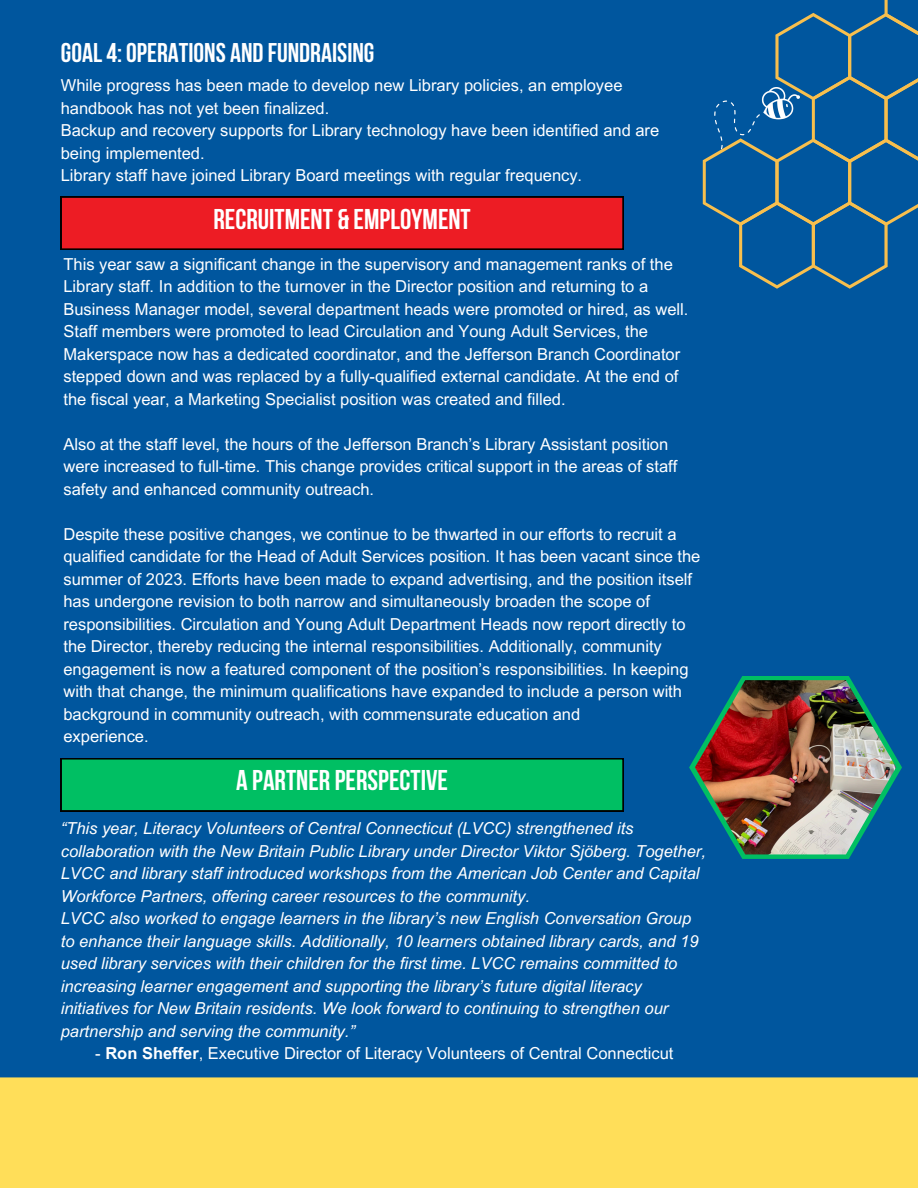
<style>
.page{position:relative;width:918px;height:1188px;background:#00569e}
.page>*{position:absolute;margin:0;border:0;box-sizing:border-box;transform-origin:0 0}
.t1{font:700 28.5px "Bebas Neue";color:#fff}
.t2{font:700 27px "Bebas Neue";color:#fff}
.t3{font:16.5px/22.5px "Arial MT Pro";color:#fff}
.t4{font:italic 16.5px/22.5px "Arial MT Pro";color:#fff}
.s1{font-weight:700}
</style>
<div class="page">
<svg style="left:703px;top:0;width:215px;height:289px"></svg>
<div style="left:61px;top:197px;width:562px;height:53px;background:#ed1c24"></div>
<img style="left:708px;top:87px;width:91px;height:76px">
<div style="left:0;top:1077px;width:918px;height:111px;background:#ffde59"></div>
<div style="left:61px;top:758px;width:562px;height:53px;background:#00bf63"></div>
<svg style="left:689px;top:676px;width:213px;height:183px"></svg>
<img style="left:695px;top:680px;width:201px;height:174px">
<p class="t2" style="left:61px;top:42px;width:315px">GOAL4: OPERATIONS AND FUNDRAISING</p>
<p class="t3" style="left:61px;top:76px;width:563px">While progress has been made to develop new Library policies, an employee handbook has not yet been finalized.</p>
<h1 class="t3" style="left:61px;top:121px;width:600px">Backup and recovery supports for Library technology have been identified and are being implemented.</h1>
<p class="t3" style="left:61px;top:166px;width:523px">Library staff have joined Library Board meetings with regular frequency.</p>
<p class="t1" style="left:213px;top:208px;width:259px">RECRUITMENT &amp; EMPLOYMENT</p>
<h2 class="t3" style="left:63px;top:255px;width:626px">This year saw a significant change in the supervisory and management ranks of the Library staff. In addition to the turnover in the Director position and returning to a Business Manager model, several department heads were promoted or hired, as well.<br>Staff members were promoted to lead Circulation and Young Adult Services, the Makerspace now has a dedicated coordinator, and the Jefferson Branch Coordinator stepped down and was replaced by a fully-qualified external candidate. At the end of the fiscal year, a Marketing Specialist position was created and filled.</h2>
<p class="t3" style="left:63px;top:435px;width:615px">Also at the staff level, the hours of the Jefferson Branch’s Library Assistant position were increased to full-time. This change provides critical support in the areas of staff safety and enhanced community outreach.</p>
<p class="t3" style="left:63px;top:525px;width:638px">Despite these positive changes, we continue to be thwarted in our efforts to recruit a qualified candidate for the Head of Adult Services position. It has been vacant since the summer of 2023. Efforts have been made to expand advertising, and the position itself has undergone revision to both narrow and simultaneously broaden the scope of responsibilities. Circulation and Young Adult Department Heads now report directly to the Director, thereby reducing the internal responsibilities. Additionally, community engagement is now a featured component of the position’s responsibilities. In keeping with that change, the minimum qualifications have expanded to include a person with background in community outreach, with commensurate education and</p>
<p class="t3" style="left:63px;top:727px;width:87px">experience.</p>
<h1 class="t1" style="left:236px;top:769px;width:213px">A PARTNER PERSPECTIVE</h1>
<p class="t4" style="left:61px;top:819px;width:647px">“This year, Literacy Volunteers of Central Connecticut (LVCC) strengthened its collaboration with the New Britain Public Library under Director Viktor Sjöberg. Together, LVCC and library staff introduced workshops from the American Job Center and Capital Workforce Partners, offering career resources to the community.</p>
<p class="t4" style="left:61px;top:909px;width:639px">LVCC also worked to engage learners in the library’s new English Conversation Group to enhance their language skills. Additionally, 10 learners obtained library cards, and 19 used library services with their children for the first time. LVCC remains committed to increasing learner engagement and supporting the library’s future digital literacy initiatives for New Britain residents. We look forward to continuing to strengthen our partnership and serving the community.”</p>
<p class="t3" style="left:95px;top:1044px;width:580px">- <span class="s1">Ron Sheffer</span>, Executive Director of Literacy Volunteers of Central Connecticut</p>
</div>
